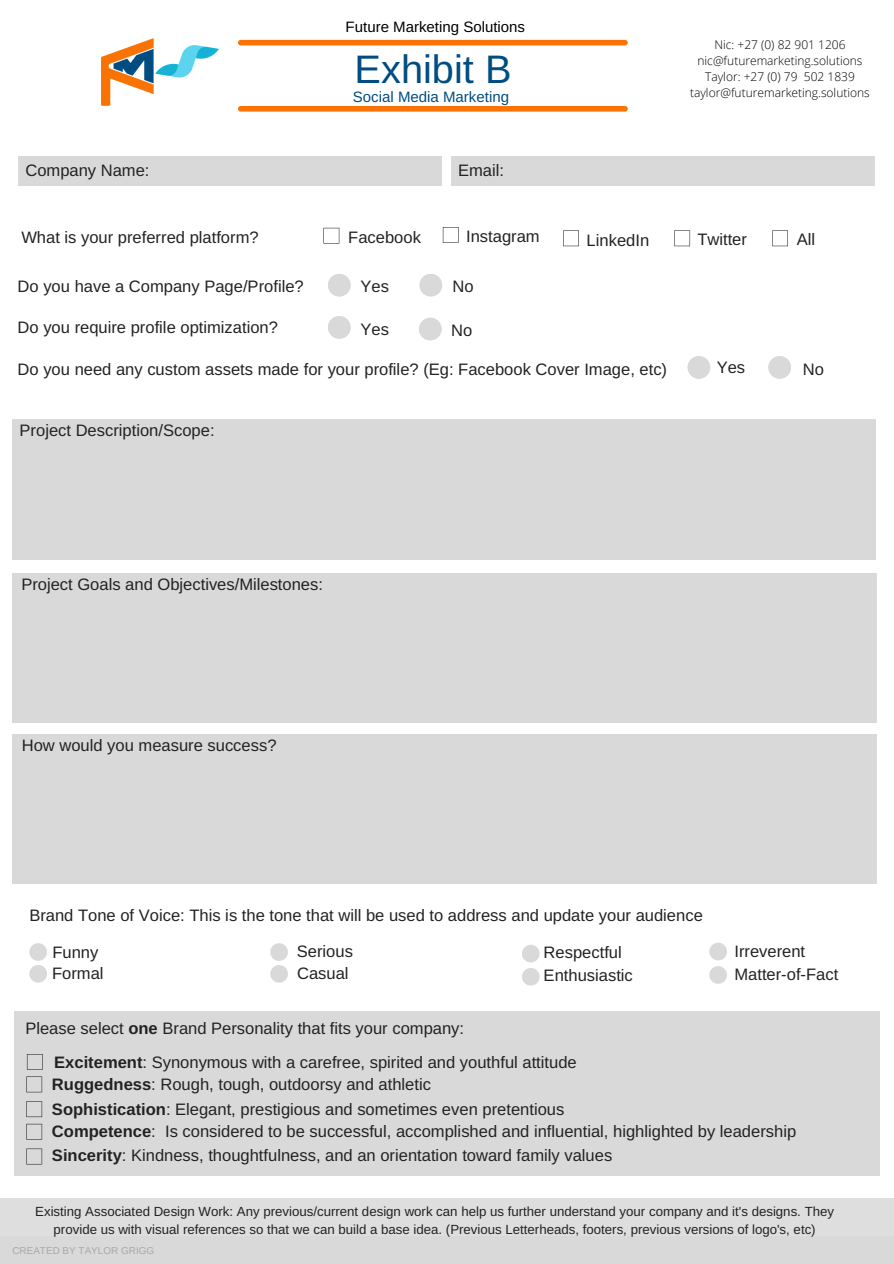
<style>
.page{position:relative;width:894px;height:1264px;background:#fff}
.page>*{position:absolute;margin:0;border:0;box-sizing:border-box;transform-origin:0 0}
.t1{font:39.75px "Arimo";color:#014d81}
.t2{font:16.5px "Arimo";color:#222}
.t3{font:15px "Arimo";color:#000}
.t4{font:15px "Arimo";color:#014d81}
.t5{font:13.2px/18px "Arimo";color:#222;text-align:center}
.t6{font:300 12px "Open Sans";color:#000}
.t7{font:9.9px "Arimo";color:#a8a8a8}
.s1{font-weight:700}
</style>
<div class="page">
<div style="left:18px;top:156px;width:424px;height:30px;background:#d9d9d9"></div>
<div style="left:451px;top:156px;width:423px;height:29px;background:#d9d9d9"></div>
<div style="left:13px;top:419px;width:862px;height:140px;background:#d9d9d9"></div>
<div style="left:12px;top:573px;width:864px;height:149px;background:#d9d9d9"></div>
<svg style="left:687px;top:356px;width:23px;height:22px"></svg>
<svg style="left:419px;top:274px;width:23px;height:22px"></svg>
<div style="left:0;top:1236px;width:893px;height:27px;background:#d9d9d9"></div>
<div style="left:0;top:1198px;width:893px;height:42px;background:#d9d9d9"></div>
<svg style="left:419px;top:318px;width:22px;height:22px"></svg>
<svg style="left:328px;top:316px;width:22px;height:22px"></svg>
<svg style="left:328px;top:274px;width:22px;height:22px"></svg>
<svg style="left:323px;top:228px;width:16px;height:15px"></svg>
<svg style="left:442px;top:227px;width:16px;height:16px"></svg>
<svg style="left:563px;top:230px;width:15px;height:16px"></svg>
<svg style="left:674px;top:230px;width:16px;height:16px"></svg>
<svg style="left:772px;top:230px;width:15px;height:16px"></svg>
<svg style="left:768px;top:356px;width:22px;height:22px"></svg>
<div style="left:13px;top:734px;width:863px;height:149px;background:#d9d9d9"></div>
<svg style="left:270px;top:943px;width:18px;height:39px"></svg>
<svg style="left:709px;top:943px;width:17px;height:17px"></svg>
<svg style="left:29px;top:943px;width:18px;height:39px"></svg>
<svg style="left:522px;top:945px;width:17px;height:40px"></svg>
<svg style="left:709px;top:966px;width:17px;height:17px"></svg>
<div style="left:14px;top:1011px;width:865px;height:164px;background:#d9d9d9"></div>
<svg style="left:27px;top:1054px;width:16px;height:15px"></svg>
<svg style="left:26px;top:1076px;width:16px;height:16px"></svg>
<svg style="left:26px;top:1101px;width:16px;height:16px"></svg>
<svg style="left:26px;top:1123px;width:16px;height:16px"></svg>
<svg style="left:26px;top:1148px;width:16px;height:16px"></svg>
<img style="left:102px;top:38px;width:117px;height:68px">
<div style="left:241px;top:106px;width:383px;height:6px;background:#fa7304"></div>
<div style="left:241px;top:40px;width:383px;height:5px;background:#fa7304"></div>
<p class="t3" style="left:345px;top:18px;width:181px">Future Marketing Solutions</p>
<p class="t1" style="left:354px;top:47px;width:158px">Exhibit B</p>
<p class="t4" style="left:353px;top:88px;width:157px">Social Media Marketing</p>
<p class="t2" style="left:25px;top:161px;width:126px">Company Name:</p>
<p class="t2" style="left:458px;top:161px;width:47px">Email:</p>
<p class="t6" style="left:714px;top:36px;width:132px">Nic: +27 (0) 82 901 1206</p>
<p class="t6" style="left:697px;top:52px;width:166px">nic@futuremarketing.solutions</p>
<p class="t6" style="left:705px;top:68px;width:151px">Taylor: +27 (0) 79 502 1839</p>
<p class="t6" style="left:690px;top:84px;width:181px">taylor@futuremarketing.solutions</p>
<p class="t2" style="left:466px;top:227px;width:75px">Instagram</p>
<p class="t2" style="left:697px;top:230px;width:51px">Twitter</p>
<p class="t2" style="left:796px;top:230px;width:20px">All</p>
<p class="t2" style="left:21px;top:228px;width:239px">What is your preferred platform?</p>
<p class="t2" style="left:348px;top:228px;width:74px">Facebook</p>
<p class="t2" style="left:586px;top:231px;width:64px">LinkedIn</p>
<p class="t2" style="left:18px;top:277px;width:287px">Do you have a Company Page/Profile?</p>
<p class="t2" style="left:18px;top:318px;width:262px">Do you require profile optimization?</p>
<p class="t2" style="left:18px;top:360px;width:650px">Do you need any custom assets made for your profile? (Eg: Facebook Cover Image, etc)</p>
<p class="t2" style="left:360px;top:277px;width:30px">Yes</p>
<p class="t2" style="left:452px;top:277px;width:23px">No</p>
<p class="t2" style="left:360px;top:320px;width:30px">Yes</p>
<p class="t2" style="left:451px;top:321px;width:23px">No</p>
<p class="t2" style="left:20px;top:421px;width:196px">Project Description/Scope:</p>
<p class="t2" style="left:716px;top:358px;width:30px">Yes</p>
<p class="t2" style="left:21px;top:575px;width:303px">Project Goals and Objectives/Milestones:</p>
<p class="t2" style="left:22px;top:736px;width:256px">How would you measure success?</p>
<p class="t2" style="left:802px;top:360px;width:23px">No</p>
<p class="t2" style="left:29px;top:905px;width:674px">Brand Tone of Voice: This is the tone that will be used to address and update your audience</p>
<p class="t2" style="left:52px;top:943px;width:47px">Funny</p>
<p class="t2" style="left:52px;top:963px;width:53px">Formal</p>
<p class="t2" style="left:297px;top:942px;width:58px">Serious</p>
<p class="t2" style="left:543px;top:943px;width:80px">Respectful</p>
<p class="t2" style="left:297px;top:964px;width:53px">Casual</p>
<p class="t2" style="left:734px;top:941px;width:72px">Irreverent</p>
<p class="t2" style="left:543px;top:966px;width:91px">Enthusiastic</p>
<p class="t2" style="left:734px;top:965px;width:105px">Matter-of-Fact</p>
<p class="t2" style="left:25px;top:1018px;width:440px">Please select <span class="s1">one</span> Brand Personality that fits your company:</p>
<p class="t2" style="left:54px;top:1052px;width:524px"><span class="s1">Excitement</span>: Synonymous with a carefree, spirited and youthful attitude</p>
<p class="t2" style="left:52px;top:1075px;width:380px"><span class="s1">Ruggedness</span>: Rough, tough, outdoorsy and athletic</p>
<p class="t2" style="left:52px;top:1099px;width:513px"><span class="s1">Sophistication</span>: Elegant, prestigious and sometimes even pretentious</p>
<p class="t2" style="left:52px;top:1122px;width:745px"><span class="s1">Competence</span>: Is considered to be successful, accomplished and influential, highlighted by leadership</p>
<p class="t2" style="left:52px;top:1146px;width:561px"><span class="s1">Sincerity</span>: Kindness, thoughtfulness, and an orientation toward family values</p>
<p class="t5" style="left:35px;top:1201px;width:800px">Existing Associated Design Work: Any previous/current design work can help us further understand your company and it's designs. They provide us with visual references so that we can build a base idea. (Previous Letterheads, footers, previous versions of logo's, etc)</p>
<p class="t7" style="left:12px;top:1245px;width:143px">CREATED BY TAYLOR GRIGG</p>
</div>
